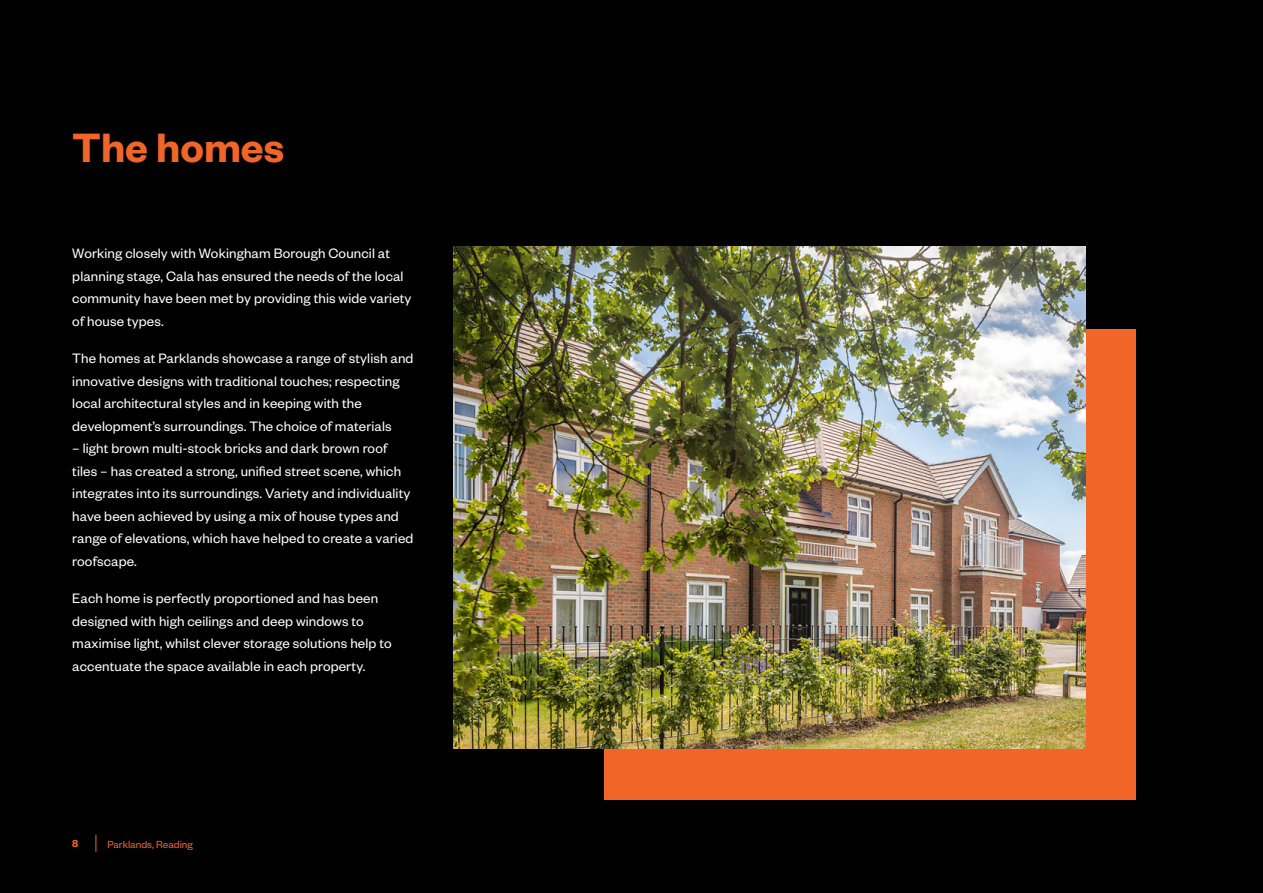
<style>
.page{position:relative;width:1263px;height:893px;background:#000}
.page>*{position:absolute;margin:0;border:0;box-sizing:border-box;transform-origin:0 0}
.t1{font:600 45px "Founders Grotesk";color:#f26529}
.t2{font:15px/22.5px "Founders Grotesk";letter-spacing:.01em;color:#fff}
.t3{font:11.25px "Founders Grotesk";color:#f26529}
.t4{font:600 11.25px "Founders Grotesk";color:#f26529}
</style>
<div class="page">
<div style="left:604px;top:329px;width:531px;height:470px;background:#f26529"></div>
<img style="left:454px;top:247px;width:631px;height:501px">
<svg style="left:96px;top:835px;width:1px;height:17px"></svg>
<h1 class="t1" style="left:72px;top:119px;width:214px">The homes</h1>
<p class="t2" style="left:72px;top:241px;width:341px">Working closely with Wokingham Borough Council at planning stage, Cala has ensured the needs of the local community have been met by providing this wide variety of house types.</p>
<p class="t2" style="left:72px;top:346px;width:343px">The homes at Parklands showcase a range of stylish and innovative designs with traditional touches; respecting local architectural styles and in keeping with the development’s surroundings. The choice of materials</p>
<p class="t2" style="left:72px;top:436px;width:343px">– light brown multi-stock bricks and dark brown roof tiles – has created a strong, unified street scene, which integrates into its surroundings. Variety and individuality have been achieved by using a mix of house types and range of elevations, which have helped to create a varied roofscape.</p>
<p class="t2" style="left:72px;top:587px;width:321px">Each home is perfectly proportioned and has been designed with high ceilings and deep windows to maximise light, whilst clever storage solutions help to accentuate the space available in each property.</p>
<p class="t4" style="left:72px;top:836px;width:8px">8</p>
<p class="t3" style="left:107px;top:837px;width:87px">Parklands, Reading</p>
</div>
